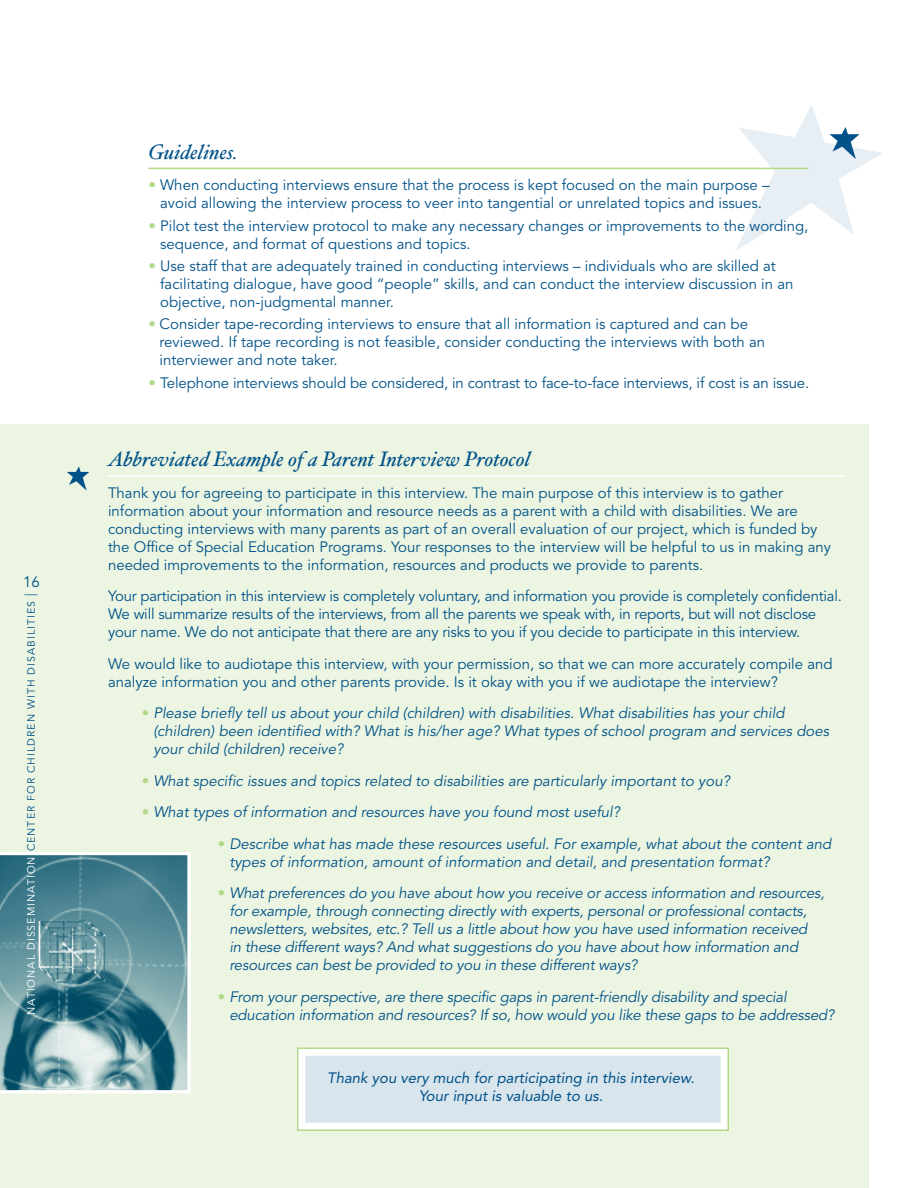
<style>
.page{position:relative;width:918px;height:1188px;background:#fff}
.page>*{position:absolute;margin:0;border:0;box-sizing:border-box;transform-origin:0 0}
.t1{font:italic 21px "Hoefler Text";color:#005288}
.t2{font:15px/18px "Avenir";color:#005288}
.t3{font:italic 15px/18px "Avenir";letter-spacing:-.01em;color:#005288}
.t4{font:italic 15px/18px "Avenir";color:#005288;text-align:center}
.t5{font:10.5px "Avenir";letter-spacing:.1em;color:#005288}
.s1{color:#fff}
.s2{font-size:13.2px}
.s3{color:#b4d88b}
.s4{font-style:normal;color:#b4d88b}
</style>
<div class="page">
<div style="left:0;top:425px;width:868px;height:763px;background:#ecf5e2"></div>
<div style="left:298px;top:1048px;width:430px;height:82px;background:#d9e5ed;border:8px solid #fff"></div>
<div style="left:297px;top:1047px;width:432px;height:84px;border:2px solid #b4d88b"></div>
<svg style="left:67px;top:467px;width:22px;height:24px"></svg>
<hr style="left:148px;top:168px;width:660px;height:1px;background:#b4d88b">
<hr style="left:108px;top:475px;width:736px;height:2px;background:#fff">
<svg style="left:0;top:852px;width:191px;height:242px;background:#65949f"></svg>
<svg style="left:735px;top:105px;width:148px;height:146px"></svg>
<p class="t2" style="left:23px;top:574px;width:18px">16</p>
<p class="t5" style="left:25px;top:1015px;width:423px;rotate:-90deg"><span class="s1">National Dissemination</span> Center for Children with Disabilities <span class="s2">|</span></p>
<h1 class="t1" style="left:148px;top:139px;width:90px">Guidelines.</h1>
<p class="t2" style="left:148px;top:177px;width:623px;text-align:center"><span class="s3">•</span> When conducting interviews ensure that the process is kept focused on the main purpose – avoid allowing the interview process to veer into tangential or unrelated topics and issues.</p>
<p class="t2" style="left:160px;top:217px;width:650px;text-indent:-12px"><span class="s3">•</span> Pilot test the interview protocol to make any necessary changes or improvements to the wording, sequence, and format of questions and topics.</p>
<p class="t2" style="left:160px;top:257px;width:635px;text-indent:-12px"><span class="s3">•</span> Use staff that are adequately trained in conducting interviews – individuals who are skilled at facilitating dialogue, have good “people” skills, and can conduct the interview discussion in an objective, non-judgmental manner.</p>
<p class="t2" style="left:160px;top:316px;width:607px;text-indent:-11px"><span class="s3">•</span> Consider tape-recording interviews to ensure that all information is captured and can be reviewed. If tape recording is not feasible, consider conducting the interviews with both an interviewer and note taker.</p>
<p class="t2" style="left:148px;top:374px;width:662px"><span class="s3">•</span> Telephone interviews should be considered, in contrast to face-to-face interviews, if cost is an issue.</p>
<h1 class="t1" style="left:108px;top:447px;width:424px">Abbreviated Example of a Parent Interview Protocol</h1>
<p class="t2" style="left:108px;top:484px;width:725px">Thank you for agreeing to participate in this interview. The main purpose of this interview is to gather information about your information and resource needs as a parent with a child with disabilities. We are conducting interviews with many parents as part of an overall evaluation of our project, which is funded by the Office of Special Education Programs. Your responses to the interview will be helpful to us in making any needed improvements to the information, resources and products we provide to parents.</p>
<p class="t2" style="left:108px;top:588px;width:736px">Your participation in this interview is completely voluntary, and information you provide is completely confidential.<br>We will summarize results of the interviews, from all the parents we speak with, in reports, but will not disclose your name. We do not anticipate that there are any risks to you if you decide to participate in this interview.</p>
<p class="t2" style="left:108px;top:655px;width:726px">We would like to audiotape this interview, with your permission, so that we can more accurately compile and analyze information you and other parents provide. I s it okay with you if we audiotape the interview?</p>
<p class="t3" style="left:153px;top:705px;width:677px;text-indent:-12px"><span class="s4">•</span> Please briefly tell us about your child (children) with disabilities. What disabilities has your child (children) been identified with? What is his/her age? What types of school program and services does your child (children) receive?</p>
<p class="t3" style="left:142px;top:772px;width:590px"><span class="s4">•</span> What specific issues and topics related to disabilities are particularly important to you?</p>
<p class="t3" style="left:142px;top:804px;width:480px"><span class="s4">•</span> What types of information and resources have you found most useful?</p>
<p class="t3" style="left:229px;top:835px;width:604px;text-indent:-12px"><span class="s4">•</span> Describe what has made these resources useful. For example, what about the content and types of information, amount of information and detail, and presentation format?</p>
<p class="t3" style="left:229px;top:885px;width:597px;text-indent:-12px"><span class="s4">•</span> What preferences do you have about how you receive or access information and resources, for example, through connecting directly with experts, personal or professional contacts, newsletters, websites, etc.? Tell us a little about how you have used information received<br>in these different ways? And what suggestions do you have about how information and resources can best be provided to you in these different ways?</p>
<p class="t3" style="left:229px;top:988px;width:607px;text-indent:-12px"><span class="s4">•</span> From your perspective, are there specific gaps in parent-friendly disability and special education information and resources? If so, how would you like these gaps to be addressed?</p>
<p class="t4" style="left:327px;top:1069px;width:369px">Thank you very much for participating in this interview.<br>Your input is valuable to us.</p>
</div>
